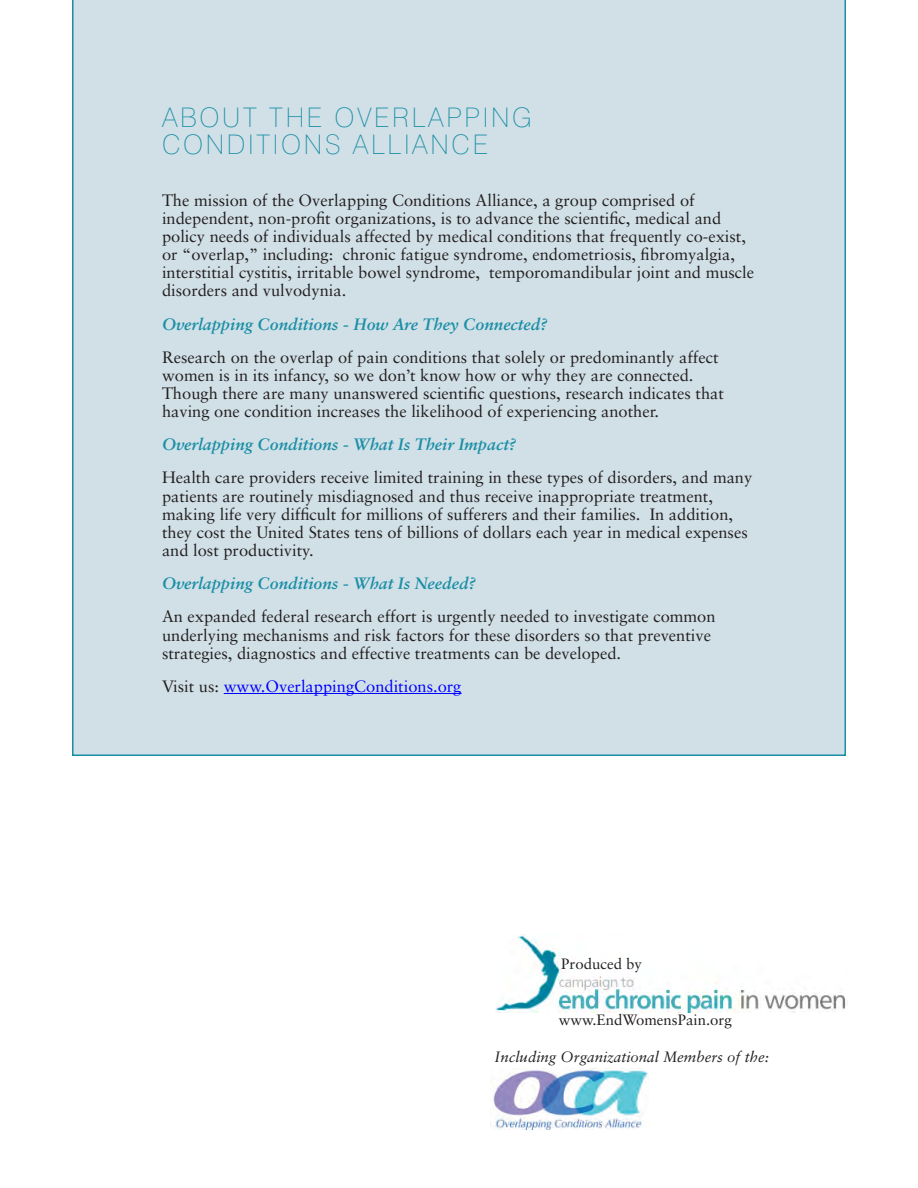
<style>
.page{position:relative;width:918px;height:1188px;background:#fff}
.page>*{position:absolute;margin:0;border:0;box-sizing:border-box;transform-origin:0 0}
.t1{font:100 27px/27px "Swiss";letter-spacing:.1em;color:#198ea5}
.Body{font:16.5px/18.1px "Sabon";color:#231f20}
.Body-2{font:italic 700 16.5px "Sabon";color:#198ea5}
.t2{font:16.5px "Sabon";color:#00f}
.t3{font:italic 15px "Sabon";color:#231f20}
.t4{font:15px "Sabon";color:#231f20}
.s1{color:#231f20}
</style>
<div class="page">
<div style="left:72px;top:0;width:774px;height:756px;background:#d1e0e7"></div>
<hr style="left:224px;top:693px;width:238px;height:1px;background:#00f">
<img style="left:495px;top:935px;width:351px;height:77px">
<img style="left:493px;top:1068px;width:155px;height:61px">
<p class="t1" style="left:162px;top:104px;width:371px">ABOUT THE OVERLAPPING<br>CONDITIONS ALLIANCE</p>
<p class="Body" style="left:162px;top:191px;width:594px">The mission of the Overlapping Conditions Alliance, a group comprised of independent, non-profit organizations, is to advance the scientific, medical and policy needs of individuals affected by medical conditions that frequently co-exist, or “overlap,” including: chronic fatigue syndrome, endometriosis, fibromyalgia, interstitial cystitis, irritable bowel syndrome, temporomandibular joint and muscle disorders and vulvodynia.</p>
<p class="Body-2" style="left:162px;top:314px;width:387px">Overlapping Conditions - How Are They Connected?</p>
<p class="Body" style="left:162px;top:348px;width:563px">Research on the overlap of pain conditions that solely or predominantly affect women is in its infancy, so we don’t know how or why they are connected.<br>Though there are many unanswered scientific questions, research indicates that having one condition increases the likelihood of experiencing another.</p>
<p class="Body-2" style="left:162px;top:435px;width:356px">Overlapping Conditions - What Is Their Impact?</p>
<p class="Body" style="left:162px;top:468px;width:592px">Health care providers receive limited training in these types of disorders, and many patients are routinely misdiagnosed and thus receive inappropriate treatment, making life very difficult for millions of sufferers and their families. In addition, they cost the United States tens of billions of dollars each year in medical expenses and lost productivity.</p>
<p class="Body-2" style="left:162px;top:573px;width:315px">Overlapping Conditions - What Is Needed?</p>
<p class="Body" style="left:162px;top:607px;width:555px">An expanded federal research effort is urgently needed to investigate common underlying mechanisms and risk factors for these disorders so that preventive strategies, diagnostics and effective treatments can be developed.</p>
<p class="t2" style="left:162px;top:676px;width:301px"><span class="s1">Visit us:</span> www.OverlappingConditions.org</p>
<p class="t4" style="left:561px;top:955px;width:82px">Produced by</p>
<p class="t4" style="left:559px;top:1011px;width:175px">www.EndWomensPain.org</p>
<p class="t3" style="left:495px;top:1048px;width:276px">Including Organizational Members of the:</p>
</div>
